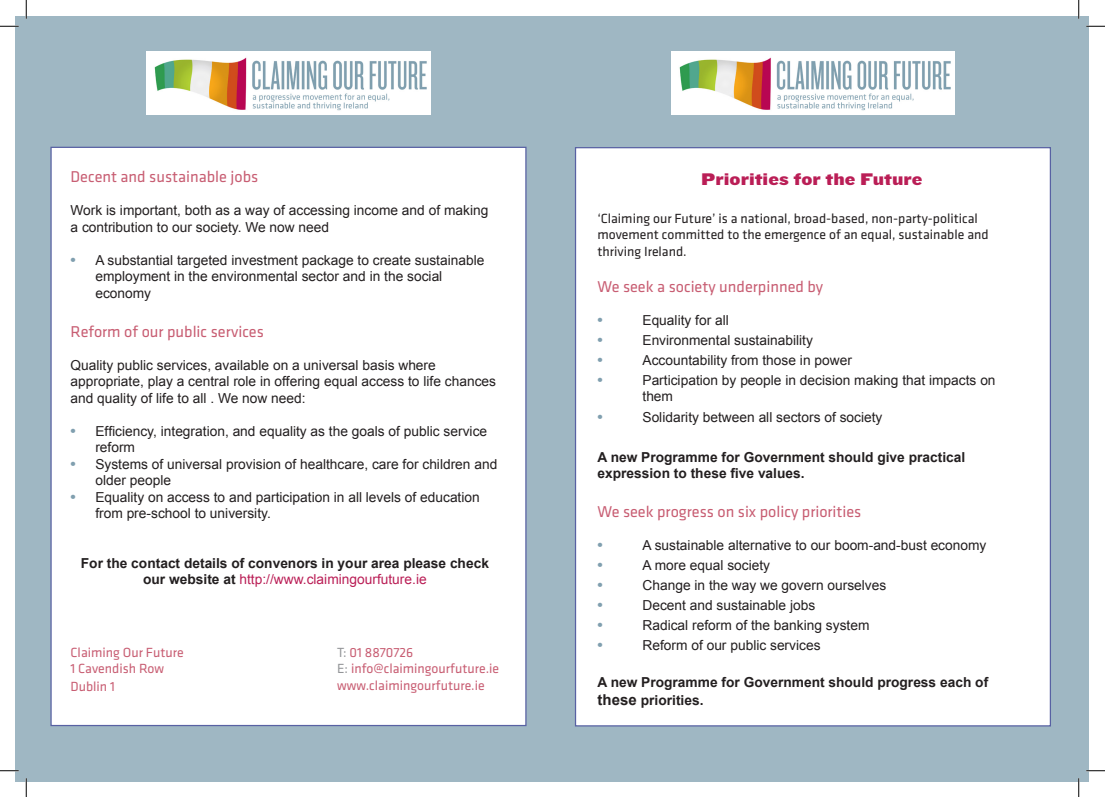
<style>
.page{position:relative;width:1105px;height:797px;background:#fff}
.page>*{position:absolute;margin:0;border:0;box-sizing:border-box;transform-origin:0 0}
.t1{font:17.5px "Knockout HTF73 Full Heviweight";color:#ba1e56}
.t2{font:16.25px "Klavika";color:#c85e73}
.t3{font:700 15px "Arial";color:#809faf}
.t4{font:13.75px/16.5px "Arial";color:#231f20}
.t5{font:700 13.75px/16.5px "Arial";color:#231f20}
.t6{font:13.75px/16.5px "Klavika";color:#231f20}
.t7{font:13.75px "Klavika";color:#c85e73}
.s1{font-weight:700;font-size:15px;color:#809faf}
.s2{font-weight:400;color:#ba1e56}
.s3{color:#939598}
.s4{font-size:15px}
</style>
<div class="page">
<div style="left:16px;top:16px;width:1073px;height:765px;background:#9fb7c3"></div>
<div style="left:50px;top:147px;width:476px;height:579px;background:#fff;border:1px solid #5861a3"></div>
<img style="left:671px;top:51px;width:284px;height:64px">
<img style="left:147px;top:51px;width:283px;height:64px">
<div style="left:575px;top:147px;width:476px;height:579px;background:#fff;border:1px solid #5861a3"></div>
<svg style="left:0;top:25px;width:19px;height:2px"></svg>
<svg style="left:1086px;top:25px;width:19px;height:2px"></svg>
<svg style="left:0;top:770px;width:19px;height:1px"></svg>
<svg style="left:1086px;top:770px;width:19px;height:1px"></svg>
<svg style="left:25px;top:0;width:2px;height:19px"></svg>
<svg style="left:25px;top:778px;width:2px;height:19px"></svg>
<svg style="left:1078px;top:0;width:1px;height:19px"></svg>
<svg style="left:1078px;top:778px;width:1px;height:19px"></svg>
<p class="t2" style="left:71px;top:168px;width:189px">Decent and sustainable jobs</p>
<p class="t4" style="left:71px;top:202px;width:419px">Work is important, both as a way of accessing income and of making a contribution to our society. We now need</p>
<p class="t4" style="left:95px;top:252px;width:391px;text-indent:-25px"><span class="s1">•</span> A substantial targeted investment package to create sustainable employment in the environmental sector and in the social economy</p>
<p class="t2" style="left:71px;top:322px;width:195px">Reform of our public services</p>
<p class="t4" style="left:71px;top:357px;width:427px">Quality public services, available on a universal basis where appropriate, play a central role in offering equal access to life chances and quality of life to all . We now need:</p>
<p class="t4" style="left:95px;top:423px;width:393px;text-indent:-25px"><span class="s1">•</span> Efficiency, integration, and equality as the goals of public service reform</p>
<p class="t4" style="left:95px;top:456px;width:403px;text-indent:-25px"><span class="s1">•</span> Systems of universal provision of healthcare, care for children and older people</p>
<p class="t4" style="left:95px;top:489px;width:386px;text-indent:-25px"><span class="s1">•</span> Equality on access to and participation in all levels of education from pre-school to university.</p>
<p class="t5" style="left:81px;top:555px;width:410px;text-align:center">For the contact details of convenors in your area please check our website at <span class="s2">http://www.claimingourfuture.ie</span></p>
<p class="t7" style="left:71px;top:645px;width:115px">Claiming Our Future</p>
<p class="t7" style="left:71px;top:661px;width:95px">1 Cavendish Row</p>
<p class="t7" style="left:71px;top:679px;width:46px">Dublin 1</p>
<p class="t7" style="left:337px;top:645px;width:77px"><span class="s3">T:</span> 01 8870726</p>
<p class="t7" style="left:337px;top:661px;width:163px"><span class="s3">E:</span> info@claimingourfuture.ie</p>
<p class="t7" style="left:337px;top:678px;width:149px">www.claimingourfuture.ie</p>
<p class="t1" style="left:701px;top:170px;width:223px">Priorities for the Future</p>
<p class="t6" style="left:597px;top:210px;width:393px">‘Claiming our Future’ is a national, broad-based, non-party-political movement committed to the emergence of an equal, sustainable and thriving Ireland.</p>
<p class="t2" style="left:597px;top:277px;width:227px">We seek a society underpinned by</p>
<p class="t3" style="left:597px;top:310px;width:7px">•</p>
<p class="t4" style="left:642px;top:312px;width:88px">Equality for all</p>
<p class="t3" style="left:597px;top:330px;width:7px">•</p>
<p class="t4" style="left:642px;top:332px;width:172px">Environmental sustainability</p>
<p class="t3" style="left:597px;top:350px;width:7px">•</p>
<p class="t4" style="left:642px;top:352px;width:211px">Accountability from those in power</p>
<p class="t3" style="left:597px;top:370px;width:7px">•</p>
<p class="t4" style="left:642px;top:372px;width:355px">Participation by people in decision making that impacts on them</p>
<p class="t3" style="left:597px;top:406px;width:7px">•</p>
<p class="t4" style="left:642px;top:408px;width:241px">Solidarity between all sectors of society</p>
<p class="t5" style="left:597px;top:449px;width:369px">A new Programme for Government should give practical expression to these five values.</p>
<p class="t2" style="left:597px;top:503px;width:265px">We seek progress on six policy priorities</p>
<p class="t3" style="left:597px;top:535px;width:7px">•</p>
<p class="t4" style="left:642px;top:537px;width:345px">A sustainable alternative to our boom-and-bust economy</p>
<p class="t3" style="left:597px;top:555px;width:7px">•</p>
<p class="t4" style="left:642px;top:557px;width:129px">A more equal society</p>
<p class="t3" style="left:597px;top:575px;width:7px">•</p>
<p class="t4" style="left:642px;top:577px;width:245px">Change in the way we govern ourselves</p>
<p class="t3" style="left:597px;top:595px;width:7px">•</p>
<p class="t4" style="left:642px;top:597px;width:174px">Decent and sustainable jobs</p>
<p class="t3" style="left:597px;top:615px;width:7px">•</p>
<p class="t4" style="left:642px;top:617px;width:228px">Radical reform of the banking system</p>
<p class="t3" style="left:597px;top:635px;width:7px">•</p>
<p class="t4" style="left:642px;top:637px;width:180px">Reform of our public services</p>
<p class="t5" style="left:597px;top:673px;width:392px;line-height:18px">A new Programme for Government should progress each of <span class="s4">these</span> priorities.</p>
</div>
